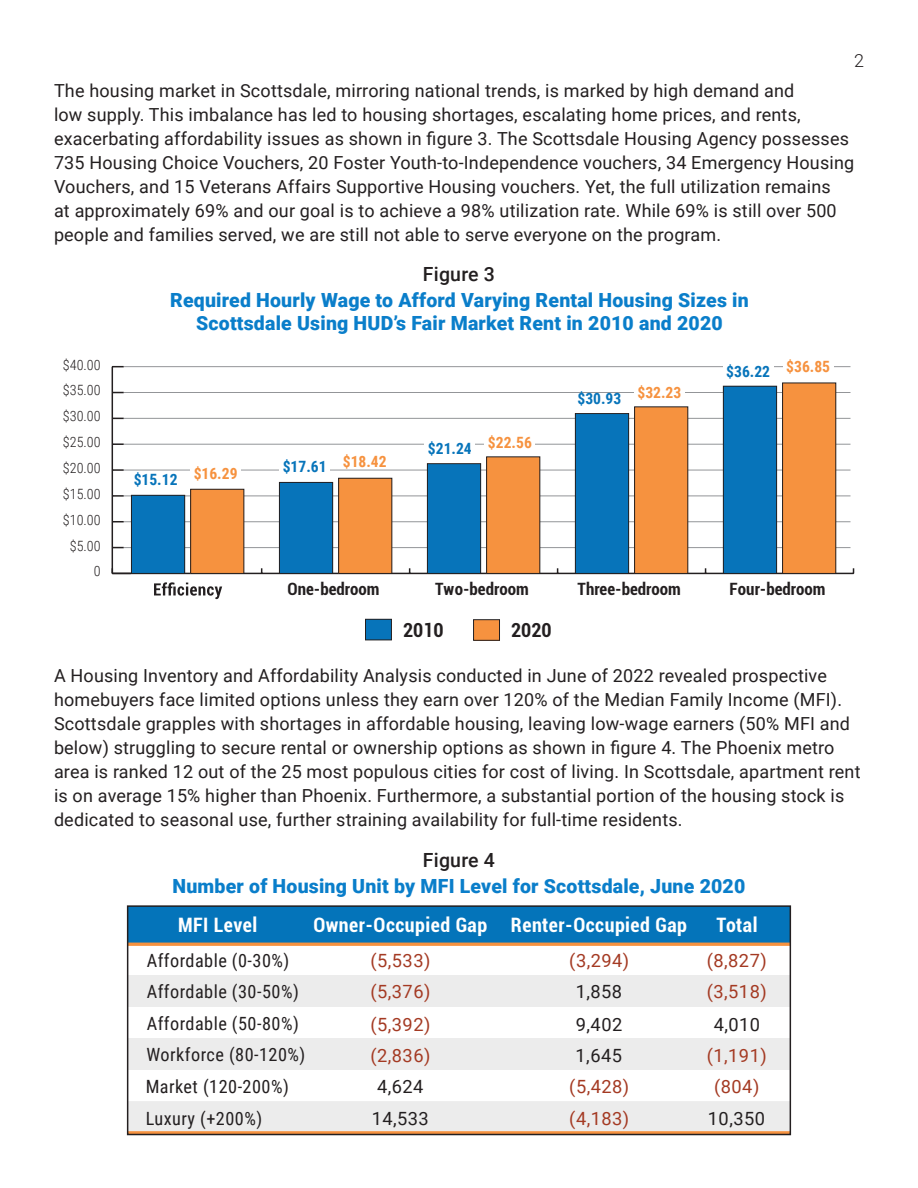
<style>
.page{position:relative;width:918px;height:1188px;background:#fff}
.page>*{position:absolute;margin:0;border:0;box-sizing:border-box;transform-origin:0 0}
.t1{font:700 condensed 19.95px "Roboto";letter-spacing:.025em;color:#fff}
.t2{font:900 19.5px/23.4px "Roboto";letter-spacing:.01em;color:#0a7eca;text-align:center}
.t3{font:500 19.5px "Roboto";letter-spacing:.01em;color:#231f20}
.t4{font:700 condensed 19.35px "Roboto";color:#231f20}
.t5{font:18.3px/31.5px "Roboto Condensed";letter-spacing:.025em;color:#231f20}
.t6{font:18.3px/31.8px "Roboto";letter-spacing:.025em;color:#a43a23}
.t7{font:18.3px/32.1px "Roboto";letter-spacing:.025em;color:#231f20;text-align:center}
.t8{font:18px/24px "Roboto";letter-spacing:.01em;color:#231f20}
.t9{font:300 18px "Roboto";color:#231f20}
.t10{font:700 condensed 16.95px "Roboto";color:#231f20}
.t11{font:700 15.6px "Roboto Condensed";color:#0774ba}
.t12{font:300 14.1px "Roboto Condensed";color:#231f20}
</style>
<div class="page">
<hr style="left:124px;top:547px;width:727px;height:1px;background:#939598">
<hr style="left:124px;top:521px;width:727px;height:1px;background:#939598">
<hr style="left:124px;top:496px;width:727px;height:1px;background:#939598">
<hr style="left:124px;top:470px;width:727px;height:1px;background:#939598">
<hr style="left:124px;top:444px;width:727px;height:1px;background:#939598">
<hr style="left:124px;top:418px;width:727px;height:1px;background:#939598">
<hr style="left:124px;top:392px;width:727px;height:1px;background:#939598">
<hr style="left:124px;top:366px;width:727px;height:1px;background:#939598">
<hr style="left:112px;top:573px;width:742px;height:1px;background:#231f20">
<hr style="left:112px;top:367px;width:1px;height:206px;background:#231f20">
<svg style="left:113px;top:568px;width:18px;height:5px"></svg>
<svg style="left:113px;top:495px;width:11px;height:2px"></svg>
<svg style="left:113px;top:469px;width:11px;height:2px"></svg>
<svg style="left:113px;top:443px;width:11px;height:2px"></svg>
<svg style="left:112px;top:366px;width:12px;height:1px"></svg>
<div style="left:474px;top:620px;width:26px;height:20px;background:#f6923f"></div>
<div style="left:473px;top:619px;width:27px;height:22px;border:1px solid #231f20"></div>
<div style="left:191px;top:489px;width:53px;height:84px;background:#f6923f"></div>
<div style="left:190px;top:489px;width:54px;height:85px;border:1px solid #231f20"></div>
<div style="left:339px;top:478px;width:53px;height:95px;background:#f6923f"></div>
<div style="left:338px;top:478px;width:54px;height:96px;border:1px solid #231f20"></div>
<div style="left:487px;top:457px;width:53px;height:116px;background:#f6923f"></div>
<div style="left:486px;top:456px;width:54px;height:118px;border:1px solid #231f20"></div>
<div style="left:635px;top:407px;width:53px;height:166px;background:#f6923f"></div>
<div style="left:634px;top:406px;width:54px;height:168px;border:1px solid #231f20"></div>
<div style="left:783px;top:383px;width:53px;height:190px;background:#f6923f"></div>
<div style="left:782px;top:383px;width:54px;height:191px;border:1px solid #231f20"></div>
<div style="left:366px;top:619px;width:25px;height:21px;background:#0774ba"></div>
<div style="left:365px;top:619px;width:27px;height:21px;border:1px solid #231f20"></div>
<div style="left:131px;top:495px;width:54px;height:78px;background:#0774ba"></div>
<div style="left:131px;top:495px;width:54px;height:79px;border:1px solid #231f20"></div>
<div style="left:279px;top:482px;width:54px;height:91px;background:#0774ba"></div>
<div style="left:279px;top:482px;width:54px;height:92px;border:1px solid #231f20"></div>
<div style="left:427px;top:464px;width:54px;height:109px;background:#0774ba"></div>
<div style="left:427px;top:463px;width:54px;height:111px;border:1px solid #231f20"></div>
<div style="left:575px;top:414px;width:54px;height:159px;background:#0774ba"></div>
<div style="left:575px;top:413px;width:54px;height:161px;border:1px solid #231f20"></div>
<div style="left:723px;top:386px;width:54px;height:187px;background:#0774ba"></div>
<div style="left:723px;top:386px;width:54px;height:188px;border:1px solid #231f20"></div>
<svg style="left:154px;top:582px;width:68px;height:17px"></svg>
<div style="left:190px;top:469px;width:51px;height:12px;background:#fff"></div>
<div style="left:279px;top:461px;width:51px;height:13px;background:#fff"></div>
<div style="left:424px;top:443px;width:51px;height:13px;background:#fff"></div>
<div style="left:484px;top:437px;width:51px;height:13px;background:#fff"></div>
<div style="left:634px;top:387px;width:51px;height:13px;background:#fff"></div>
<div style="left:783px;top:361px;width:51px;height:13px;background:#fff"></div>
<div style="left:128px;top:906px;width:662px;height:38px;background:#0474ba"></div>
<div style="left:128px;top:976px;width:662px;height:31px;background:#ececec"></div>
<div style="left:128px;top:1039px;width:662px;height:31px;background:#ececec"></div>
<div style="left:128px;top:1101px;width:662px;height:32px;background:#ececec"></div>
<hr style="left:128px;top:943px;width:662px;height:3px;background:#f6923f">
<hr style="left:128px;top:1131px;width:662px;height:4px;background:#f4a360">
<div style="left:127px;top:905px;width:664px;height:230px;border:2px solid #231f20"></div>
<p class="t9" style="left:854px;top:48px;width:11px">2</p>
<p class="t8" style="left:54px;top:78px;width:802px">The housing market in Scottsdale, mirroring national trends, is marked by high demand and<br>low supply. This imbalance has led to housing shortages, escalating home prices, and rents, exacerbating affordability issues as shown in figure 3. The Scottsdale Housing Agency possesses 735 Housing Choice Vouchers, 20 Foster Youth-to-Independence vouchers, 34 Emergency Housing Vouchers, and 15 Veterans Affairs Supportive Housing vouchers. Yet, the full utilization remains<br>at approximately 69% and our goal is to achieve a 98% utilization rate. While 69% is still over 500 people and families served, we are still not able to serve everyone on the program.</p>
<p class="t3" style="left:423px;top:260px;width:74px">Figure 3</p>
<p class="t12" style="left:63px;top:355px;width:39px">$40.00</p>
<p class="t12" style="left:63px;top:381px;width:39px">$35.00</p>
<p class="t12" style="left:63px;top:406px;width:39px">$30.00</p>
<p class="t12" style="left:63px;top:432px;width:39px">$25.00</p>
<p class="t12" style="left:63px;top:458px;width:39px">$20.00</p>
<p class="t12" style="left:63px;top:484px;width:39px">$15.00</p>
<p class="t12" style="left:63px;top:510px;width:39px">$10.00</p>
<p class="t12" style="left:70px;top:536px;width:32px">$5.00</p>
<p class="t12" style="left:94px;top:562px;width:8px">0</p>
<p class="t2" style="left:170px;top:287px;width:580px">Required Hourly Wage to Afford Varying Rental Housing Sizes in<br>Scottsdale Using HUD’s Fair Market Rent in 2010 and 2020</p>
<p class="t11" style="left:134px;top:469px;width:105px">$15.12 <sup>$16.29</sup></p>
<p class="t11" style="left:283px;top:456px;width:105px">$17.61 <sup>$18.42</sup></p>
<p class="t11" style="left:428px;top:437px;width:105px">$21.24 <sup>$22.56</sup></p>
<p class="t11" style="left:577px;top:387px;width:105px">$30.93 <sup>$32.23</sup></p>
<p class="t11" style="left:726px;top:361px;width:105px">$36.22 <sup>$36.85</sup></p>
<p class="t10" style="left:288px;top:578px;width:93px">One-bedroom</p>
<p class="t10" style="left:435px;top:578px;width:95px">Two-bedroom</p>
<p class="t10" style="left:578px;top:578px;width:105px">Three-bedroom</p>
<p class="t10" style="left:729px;top:578px;width:98px">Four-bedroom</p>
<p class="t4" style="left:403px;top:616px;width:42px">2010</p>
<p class="t4" style="left:511px;top:617px;width:42px">2020</p>
<p class="t8" style="left:54px;top:663px;width:808px">A Housing Inventory and Affordability Analysis conducted in June of 2022 revealed prospective homebuyers face limited options unless they earn over 120% of the Median Family Income (MFI).<br>Scottsdale grapples with shortages in affordable housing, leaving low-wage earners (50% MFI and below) struggling to secure rental or ownership options as shown in figure 4. The Phoenix metro area is ranked 12 out of the 25 most populous cities for cost of living. In Scottsdale, apartment rent is on average 15% higher than Phoenix. Furthermore, a substantial portion of the housing stock is dedicated to seasonal use, further straining availability for full-time residents.</p>
<p class="t3" style="left:423px;top:847px;width:74px">Figure 4</p>
<p class="t2" style="left:173px;top:873px;width:574px">Number of Housing Unit by MFI Level for Scottsdale, June 2020</p>
<p class="t1" style="left:178px;top:911px;width:81px">MFI Level</p>
<p class="t5" style="left:146px;top:944px;width:161px">Affordable (0-30%)<br>Affordable (30-50%)<br>Affordable (50-80%)<br>Workforce (80-120%)<br>Market (120-200%)<br>Luxury (+200%)</p>
<p class="t6" style="left:371px;top:944px;width:61px;text-align:justify">(5,533) (5,376) (5,392) (2,836)</p>
<p class="t1" style="left:313px;top:911px;width:375px">Owner-Occupied Gap Renter-Occupied Gap</p>
<p class="t1" style="left:717px;top:911px;width:42px">Total</p>
<p class="t6" style="left:569px;top:944px;width:61px">(3,294)</p>
<p class="t7" style="left:576px;top:975px;width:48px;text-align:justify">1,858<br>9,402<br>1,645</p>
<p class="t6" style="left:569px;top:1070px;width:61px">(5,428) (4,183)</p>
<p class="t6" style="left:707px;top:944px;width:61px">(8,827) (3,518)</p>
<p class="t7" style="left:714px;top:1007px;width:48px">4,010</p>
<p class="t6" style="left:707px;top:1040px;width:61px;line-height:30.5px;text-align:center">(1,191) (804)</p>
<p class="t7" style="left:708px;top:1101px;width:59px">10,350</p>
<p class="t7" style="left:372px;top:1070px;width:59px">4,624<br>14,533</p>
</div>
